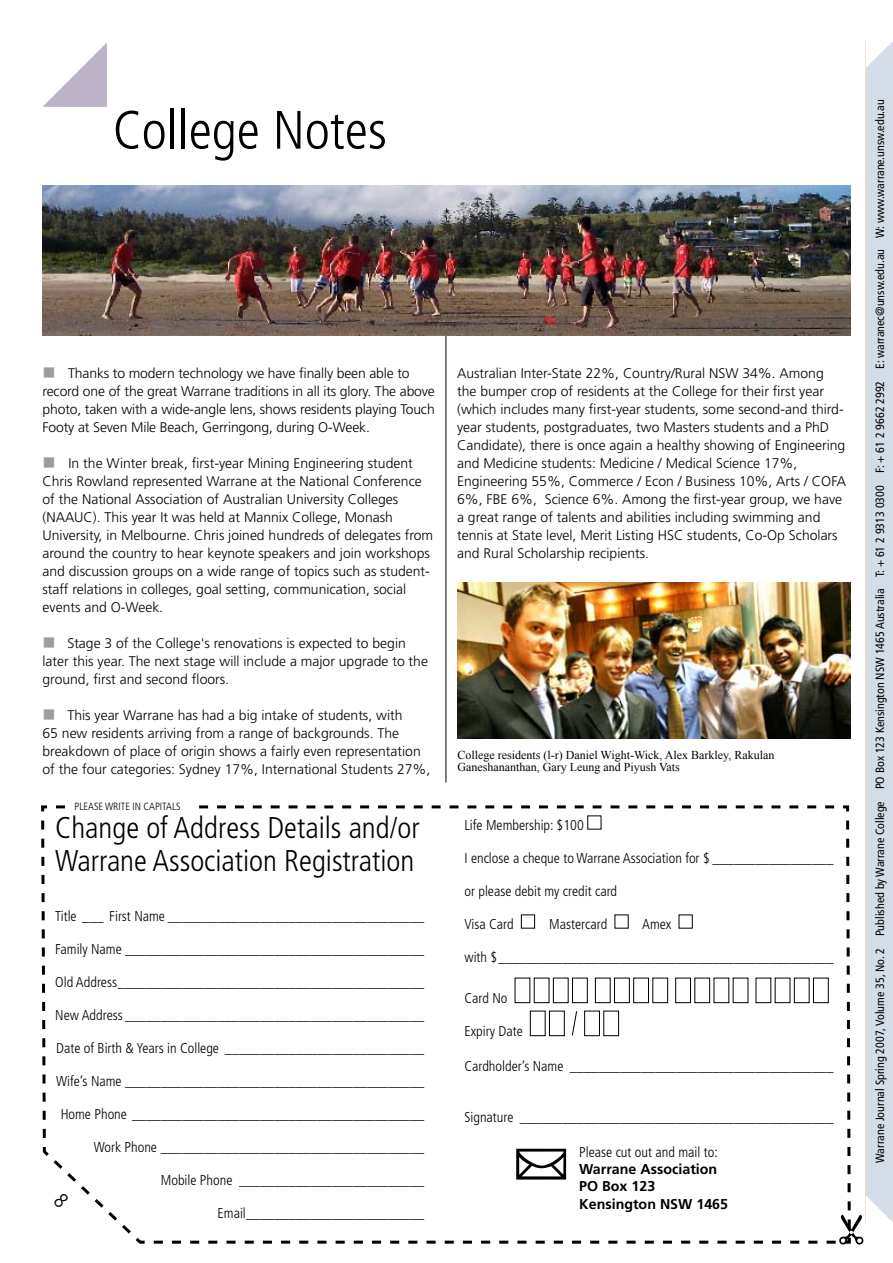
<style>
.page{position:relative;width:893px;height:1263px;background:#fff}
.page>*{position:absolute;margin:0;border:0;box-sizing:border-box;transform-origin:0 0}
.t1{font:300 condensed 54px "Frutiger";color:#000}
.t2{font:300 condensed 30px/33px "Frutiger";color:#000}
.t3{font:300 condensed 14.25px "Frutiger";color:#000}
.t4{font:700 14.25px/17.2px "Frutiger";color:#000}
.t5{font:300 13.95px/18px "Frutiger";color:#000}
.t6{font:condensed 12px "Frutiger";color:#000}
.t7{font:12px/12px "Times New Roman";color:#000}
.t8{font:300 condensed 10.5px "Frutiger";color:#000}
.s1{color:#9c9d9f}
</style>
<div class="page">
<svg style="left:43px;top:43px;width:64px;height:64px"></svg>
<div style="left:866px;top:43px;width:27px;height:1176px;background:#d4dde7"></div>
<svg style="left:866px;top:42px;width:27px;height:26px"></svg>
<hr style="left:446px;top:189px;width:1px;height:593px;background:#000">
<svg style="left:41px;top:805px;width:809px;height:440px"></svg>
<div style="left:65px;top:798px;width:125px;height:16px;background:#fff"></div>
<svg style="left:149px;top:817px;width:744px;height:427px"></svg>
<img style="left:43px;top:186px;width:807px;height:150px">
<img style="left:457px;top:582px;width:393px;height:157px">
<svg style="left:47px;top:1154px;width:87px;height:83px"></svg>
<h1 class="t1" style="left:113px;top:99px;width:276px">College Notes</h1>
<p class="t5" style="left:43px;top:364px;width:394px"><span class="s1">■</span> Thanks to modern technology we have finally been able to record one of the great Warrane traditions in all its glory. The above photo, taken with a wide-angle lens, shows residents playing Touch Footy at Seven Mile Beach, Gerringong, during O-Week.</p>
<p class="t5" style="left:43px;top:454px;width:392px"><span class="s1">■</span> In the Winter break, first-year Mining Engineering student Chris Rowland represented Warrane at the National Conference of the National Association of Australian University Colleges (NAAUC). This year It was held at Mannix College, Monash University, in Melbourne. Chris joined hundreds of delegates from around the country to hear keynote speakers and join workshops and discussion groups on a wide range of topics such as student&shy;staff relations in colleges, goal setting, communication, social events and O-Week.</p>
<p class="t5" style="left:43px;top:634px;width:387px"><span class="s1">■</span> Stage 3 of the College's renovations is expected to begin later this year. The next stage will include a major upgrade to the ground, first and second floors.</p>
<p class="t5" style="left:43px;top:706px;width:389px"><span class="s1">■</span> This year Warrane has had a big intake of students, with<br>65 new residents arriving from a range of backgrounds. The breakdown of place of origin shows a fairly even representation of the four categories: Sydney 17%, International Students 27%,</p>
<p class="t8" style="left:75px;top:800px;width:11px">Please</p>
<p class="t8" style="left:105px;top:800px;width:6px">write</p>
<p class="t8" style="left:133px;top:800px;width:23px">in Capitals</p>
<h2 class="t2" style="left:55px;top:811px;width:366px">Change of Address Details and/or<br>Warrane Association Registration</h2>
<p class="t3" style="left:55px;top:908px;width:370px">Title ___ First Name ____________________________________</p>
<p class="t3" style="left:55px;top:941px;width:371px">Family Name __________________________________________</p>
<p class="t3" style="left:55px;top:974px;width:371px">Old Address___________________________________________</p>
<p class="t3" style="left:55px;top:1007px;width:371px">New Address __________________________________________</p>
<p class="t3" style="left:56px;top:1040px;width:370px">Date of Birth &amp; Years in College ____________________________</p>
<p class="t3" style="left:56px;top:1073px;width:370px">Wife’s Name __________________________________________</p>
<p class="t3" style="left:61px;top:1106px;width:365px">Home Phone _________________________________________</p>
<p class="t3" style="left:94px;top:1139px;width:332px">Work Phone _____________________________________</p>
<p class="t3" style="left:161px;top:1172px;width:265px">Mobile Phone __________________________</p>
<p class="t3" style="left:218px;top:1205px;width:208px">Email_________________________</p>
<p class="t5" style="left:457px;top:364px;width:390px">Australian Inter-State 22%, Country/Rural NSW 34%. Among the bumper crop of residents at the College for their first year (which includes many first-year students, some second-and third&shy;year students, postgraduates, two Masters students and a PhD Candidate), there is once again a healthy showing of Engineering and Medicine students: Medicine / Medical Science 17%, Engineering 55%, Commerce / Econ / Business 10%, Arts / COFA 6%, FBE 6%, Science 6%. Among the first-year group, we have a great range of talents and abilities including swimming and tennis at State level, Merit Listing HSC students, Co-Op Scholars and Rural Scholarship recipients.</p>
<p class="t7" style="left:457px;top:749px;width:318px">College residents (l-r) Daniel Wight-Wick, Alex Barkley, Rakulan<br>Ganeshananthan, Gary Leung and Piyush Vats</p>
<p class="t3" style="left:464px;top:816px;width:121px">Life Membership: $100</p>
<p class="t3" style="left:464px;top:849px;width:371px">I enclose a cheque to Warrane Association for $ _________________</p>
<p class="t3" style="left:464px;top:882px;width:154px">or please debit my credit card</p>
<p class="t3" style="left:464px;top:915px;width:51px">Visa Card</p>
<p class="t3" style="left:549px;top:915px;width:60px">Mastercard</p>
<p class="t3" style="left:642px;top:915px;width:31px">Amex</p>
<p class="t3" style="left:464px;top:948px;width:371px">with $_______________________________________________</p>
<p class="t3" style="left:464px;top:990px;width:45px">Card No</p>
<p class="t3" style="left:464px;top:1023px;width:60px">Expiry Date</p>
<p class="t3" style="left:464px;top:1057px;width:371px">Cardholder’s Name _____________________________________</p>
<p class="t3" style="left:464px;top:1109px;width:371px">Signature ____________________________________________</p>
<p class="t3" style="left:579px;top:1144px;width:140px">Please cut out and mail to:</p>
<p class="t4" style="left:579px;top:1160px;width:150px">Warrane Association<br>PO Box 123<br>Kensington NSW 1465</p>
<p class="t6" style="left:873px;top:1162px;width:1065px;rotate:-90deg">Warrane Journal Spring 2007, Volume 35, No. 2 Published by Warrane College PO Box 123 Kensington NSW 1465 Australia T: + 61 2 9313 0300 F: + 61 2 9662 2992 E: warranec@unsw.edu.au W: www.warrane.unsw.edu.au</p>
</div>
